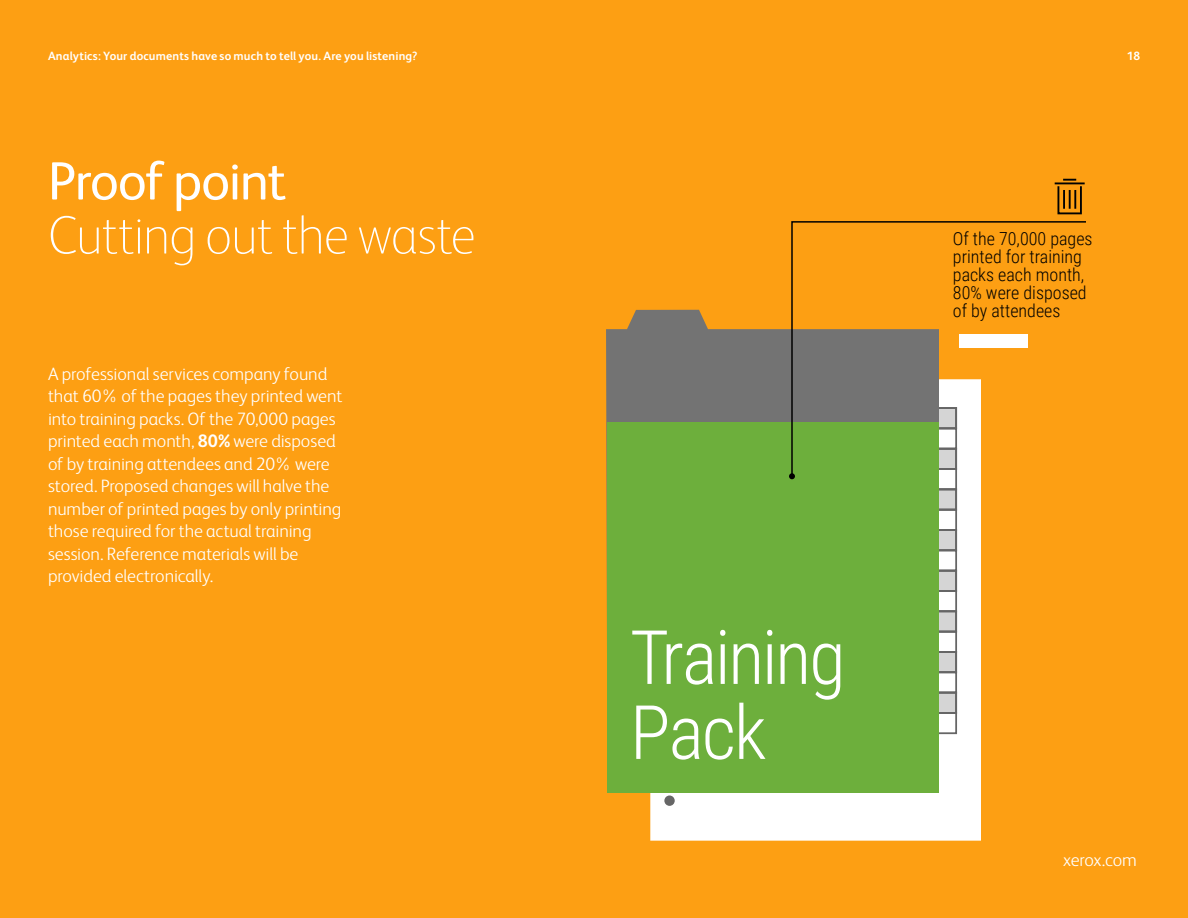
<style>
.page{position:relative;width:1188px;height:918px;background:#fd9f13}
.page>*{position:absolute;margin:0;border:0;box-sizing:border-box;transform-origin:0 0}
.t1{font:300 75px/75px "Roboto Condensed";letter-spacing:-.03em;color:#fff}
.t2{font:100 54px "Xerox Sans";letter-spacing:-.025em;color:#fff}
.t3{font:54px "Xerox Sans";letter-spacing:-.03em;color:#fff}
.t4{font:300 18px/22.5px "Xerox Sans";letter-spacing:-.005em;color:#fff}
.t5{font:300 18px/18px "Roboto Condensed";color:#000}
.t6{font:700 12px "Xerox Sans";letter-spacing:.01em;color:#fff}
.s1{font-weight:700}
</style>
<div class="page">
<div style="left:650px;top:478px;width:331px;height:363px;background:#fff"></div>
<div style="left:664px;top:796px;width:11px;height:10px;background:#666;border-radius:50%"></div>
<div style="left:711px;top:489px;width:245px;height:21px;background:#d5d5d5"></div>
<div style="left:711px;top:530px;width:245px;height:20px;background:#d5d5d5"></div>
<div style="left:711px;top:571px;width:245px;height:20px;background:#d5d5d5"></div>
<div style="left:711px;top:611px;width:245px;height:21px;background:#d5d5d5"></div>
<div style="left:711px;top:652px;width:245px;height:20px;background:#d5d5d5"></div>
<div style="left:711px;top:693px;width:245px;height:20px;background:#d5d5d5"></div>
<div style="left:914px;top:468px;width:43px;height:22px;border:2px solid #666"></div>
<div style="left:914px;top:488px;width:43px;height:23px;border:2px solid #666"></div>
<div style="left:914px;top:509px;width:43px;height:22px;border:2px solid #666"></div>
<div style="left:914px;top:529px;width:43px;height:22px;border:2px solid #666"></div>
<div style="left:914px;top:549px;width:43px;height:23px;border:2px solid #666"></div>
<div style="left:914px;top:570px;width:43px;height:22px;border:2px solid #666"></div>
<div style="left:914px;top:590px;width:43px;height:22px;border:2px solid #666"></div>
<div style="left:914px;top:610px;width:43px;height:23px;border:2px solid #666"></div>
<div style="left:914px;top:631px;width:43px;height:22px;border:2px solid #666"></div>
<div style="left:914px;top:651px;width:43px;height:22px;border:2px solid #666"></div>
<div style="left:914px;top:671px;width:43px;height:22px;border:2px solid #666"></div>
<div style="left:914px;top:692px;width:43px;height:22px;border:2px solid #666"></div>
<div style="left:914px;top:712px;width:43px;height:22px;border:2px solid #666"></div>
<svg style="left:606px;top:310px;width:185px;height:319px;background:#827768"></svg>
<div style="left:607px;top:422px;width:332px;height:371px;background:#6daf3c"></div>
<div style="left:1057px;top:185px;width:25px;height:29px;border:2px solid #010202"></div>
<svg style="left:1063px;top:190px;width:13px;height:19px"></svg>
<hr style="left:1055px;top:182px;width:30px;height:2px;background:#010202">
<svg style="left:1063px;top:179px;width:13px;height:2px"></svg>
<svg style="left:791px;top:221px;width:295px;height:257px"></svg>
<svg style="left:789px;top:473px;width:6px;height:6px"></svg>
<div style="left:959px;top:334px;width:69px;height:14px;background:#fff"></div>
<p class="t6" style="left:48px;top:48px;width:371px">Analytics: Your documents have so much to tell you. Are you listening?</p>
<p class="t6" style="left:1127px;top:48px;width:15px">18</p>
<h2 class="t3" style="left:48px;top:145px;width:240px">Proof point</h2>
<h2 class="t2" style="left:48px;top:200px;width:429px">Cutting out the waste</h2>
<p class="t4" style="left:48px;top:361px;width:296px">A professional services company found that 60% of the pages they printed went into training packs. Of the 70,000 pages printed each month, <span class="s1">80%</span> were disposed of by training attendees and 20% were stored. Proposed changes will halve the number of printed pages by only printing those required for the actual training session. Reference materials will be provided electronically.</p>
<p class="t5" style="left:953px;top:229px;width:141px">Of the 70,000 pages printed for training packs each month,<br>80% were disposed of by attendees</p>
<h1 class="t1" style="left:630px;top:617px;width:217px">Training<br>Pack</h1>
<p class="t4" style="left:1063px;top:847px;width:75px">xerox.com</p>
</div>
